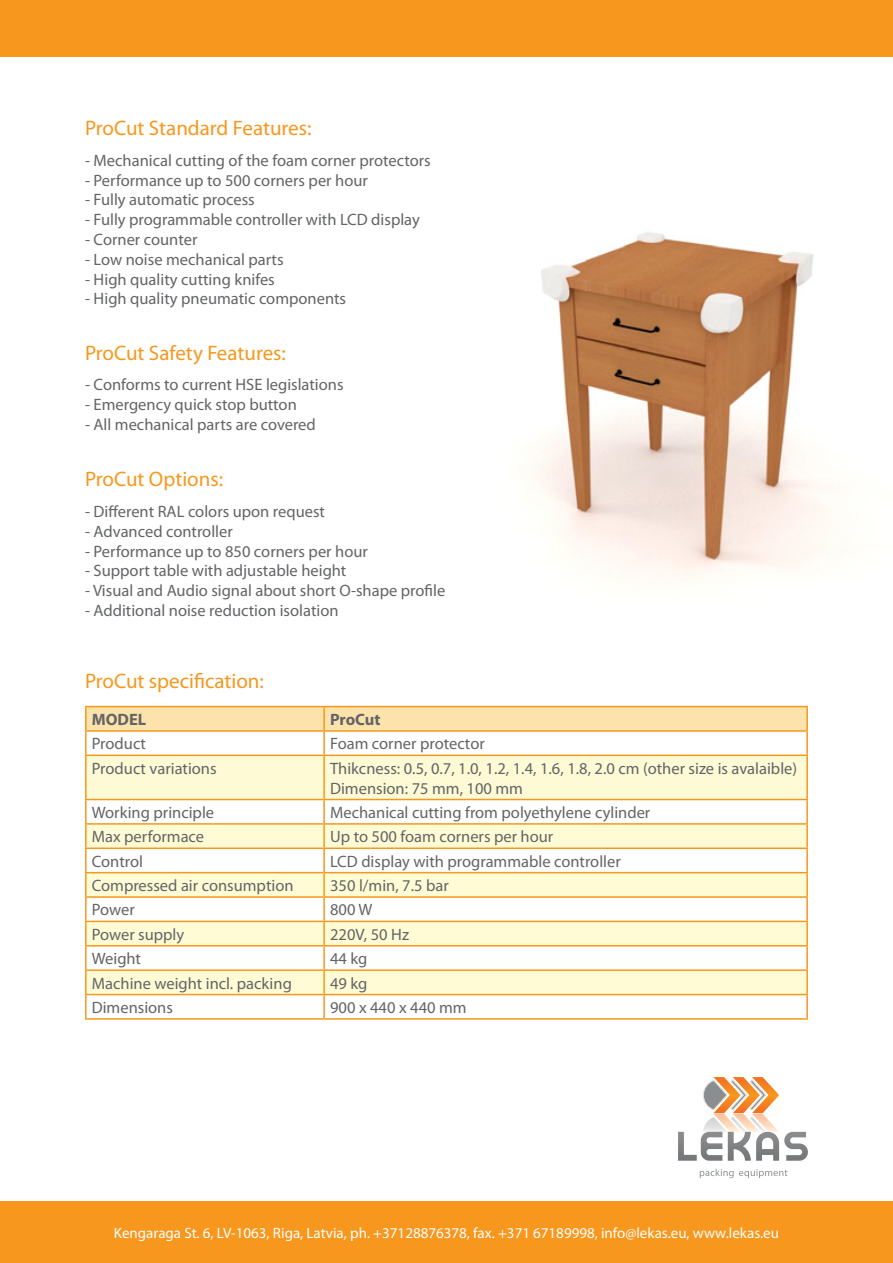
<style>
.page{position:relative;width:893px;height:1263px;background:#fff}
.page>*{position:absolute;margin:0;border:0;box-sizing:border-box;transform-origin:0 0}
.t1{font:21px "Myriad Pro";color:#f8971d}
.t2{font:16.5px/19.8px "Myriad Pro";color:#636466}
.t3{font:700 16.5px "Myriad Pro";color:#636466}
.t4{font:15px "Myriad Pro";color:#fff}
</style>
<div class="page">
<div style="left:0;top:0;width:893px;height:57px;background:#f8971d"></div>
<div style="left:0;top:1201px;width:893px;height:62px;background:#f8971d"></div>
<div style="left:87px;top:707px;width:719px;height:23px;background:#fce2ab"></div>
<div style="left:86px;top:755px;width:238px;height:44px;background:#fdfad5"></div>
<div style="left:324px;top:755px;width:483px;height:44px;background:#fdfad5"></div>
<div style="left:87px;top:825px;width:719px;height:22px;background:#fffcd5"></div>
<div style="left:87px;top:873px;width:719px;height:23px;background:#fffcd5"></div>
<div style="left:87px;top:922px;width:719px;height:23px;background:#fffcd5"></div>
<div style="left:87px;top:971px;width:719px;height:23px;background:#fffcd5"></div>
<hr style="left:85px;top:732px;width:2px;height:23px;background:#f8971d">
<hr style="left:323px;top:732px;width:2px;height:23px;background:#f8971d">
<hr style="left:806px;top:732px;width:2px;height:23px;background:#f8971d">
<hr style="left:85px;top:755px;width:239px;height:1px;background:#f8971d">
<hr style="left:85px;top:756px;width:2px;height:43px;background:#f8971d">
<hr style="left:323px;top:756px;width:2px;height:43px;background:#f8971d">
<hr style="left:806px;top:756px;width:2px;height:43px;background:#f8971d">
<hr style="left:85px;top:799px;width:238px;height:1px;background:#f8971d">
<hr style="left:85px;top:800px;width:2px;height:23px;background:#f8971d">
<hr style="left:85px;top:849px;width:2px;height:23px;background:#f8971d">
<hr style="left:85px;top:898px;width:2px;height:23px;background:#f8971d">
<hr style="left:85px;top:946px;width:2px;height:23px;background:#f8971d">
<hr style="left:323px;top:995px;width:2px;height:23px;background:#f8971d">
<hr style="left:806px;top:995px;width:2px;height:23px;background:#f8971d">
<hr style="left:323px;top:800px;width:2px;height:23px;background:#f8971d">
<hr style="left:806px;top:800px;width:2px;height:23px;background:#f8971d">
<hr style="left:323px;top:825px;width:2px;height:22px;background:#f8971d">
<hr style="left:806px;top:825px;width:2px;height:22px;background:#f8971d">
<hr style="left:323px;top:849px;width:2px;height:23px;background:#f8971d">
<hr style="left:806px;top:849px;width:2px;height:23px;background:#f8971d">
<hr style="left:323px;top:873px;width:2px;height:23px;background:#f8971d">
<hr style="left:806px;top:873px;width:2px;height:23px;background:#f8971d">
<hr style="left:323px;top:922px;width:2px;height:23px;background:#f8971d">
<hr style="left:806px;top:922px;width:2px;height:23px;background:#f8971d">
<hr style="left:323px;top:946px;width:2px;height:23px;background:#f8971d">
<hr style="left:806px;top:946px;width:2px;height:23px;background:#f8971d">
<hr style="left:323px;top:971px;width:2px;height:23px;background:#f8971d">
<hr style="left:806px;top:971px;width:2px;height:23px;background:#f8971d">
<hr style="left:85px;top:823px;width:238px;height:2px;background:#f8971d">
<hr style="left:85px;top:825px;width:2px;height:22px;background:#f8971d">
<hr style="left:85px;top:847px;width:238px;height:2px;background:#f8971d">
<hr style="left:323px;top:799px;width:485px;height:1px;background:#f8971d">
<hr style="left:323px;top:823px;width:485px;height:2px;background:#f8971d">
<hr style="left:324px;top:755px;width:484px;height:1px;background:#f8971d">
<hr style="left:85px;top:872px;width:238px;height:1px;background:#f8971d">
<hr style="left:85px;top:873px;width:2px;height:23px;background:#f8971d">
<hr style="left:85px;top:896px;width:238px;height:2px;background:#f8971d">
<hr style="left:323px;top:847px;width:485px;height:2px;background:#f8971d">
<hr style="left:323px;top:872px;width:485px;height:1px;background:#f8971d">
<hr style="left:85px;top:921px;width:238px;height:1px;background:#f8971d">
<hr style="left:85px;top:922px;width:2px;height:23px;background:#f8971d">
<hr style="left:85px;top:945px;width:238px;height:1px;background:#f8971d">
<hr style="left:323px;top:896px;width:485px;height:2px;background:#f8971d">
<hr style="left:323px;top:898px;width:2px;height:23px;background:#f8971d">
<hr style="left:323px;top:921px;width:485px;height:1px;background:#f8971d">
<hr style="left:806px;top:898px;width:2px;height:23px;background:#f8971d">
<hr style="left:85px;top:969px;width:238px;height:2px;background:#f8971d">
<hr style="left:85px;top:971px;width:2px;height:23px;background:#f8971d">
<hr style="left:85px;top:994px;width:238px;height:1px;background:#f8971d">
<hr style="left:85px;top:995px;width:2px;height:23px;background:#f8971d">
<hr style="left:85px;top:1018px;width:239px;height:2px;background:#f8971d">
<hr style="left:323px;top:945px;width:485px;height:1px;background:#f8971d">
<hr style="left:323px;top:969px;width:485px;height:2px;background:#f8971d">
<hr style="left:323px;top:994px;width:485px;height:1px;background:#f8971d">
<hr style="left:324px;top:1018px;width:484px;height:2px;background:#f8971d">
<hr style="left:85px;top:706px;width:239px;height:1px;background:#f8971d">
<hr style="left:85px;top:707px;width:2px;height:23px;background:#f8971d">
<hr style="left:85px;top:730px;width:239px;height:2px;background:#f8971d">
<hr style="left:324px;top:706px;width:484px;height:1px;background:#f8971d">
<hr style="left:323px;top:707px;width:2px;height:23px;background:#f8971d">
<hr style="left:324px;top:730px;width:484px;height:2px;background:#f8971d">
<hr style="left:806px;top:707px;width:2px;height:23px;background:#f8971d">
<svg style="left:678px;top:1077px;width:130px;height:84px"></svg>
<svg style="left:700px;top:1169px;width:87px;height:9px"></svg>
<img style="left:536px;top:232px;width:294px;height:348px">
<p class="t1" style="left:85px;top:115px;width:228px">ProCut Standard Features:</p>
<p class="t2" style="left:85px;top:150px;width:347px">- Mechanical cutting of the foam corner protectors</p>
<p class="t2" style="left:85px;top:170px;width:284px">- Performance up to 500 corners per hour</p>
<p class="t2" style="left:85px;top:190px;width:171px">- Fully automatic process</p>
<p class="t2" style="left:85px;top:210px;width:336px">- Fully programmable controller with LCD display</p>
<p class="t2" style="left:85px;top:229px;width:114px">- Corner counter</p>
<p class="t2" style="left:85px;top:249px;width:200px">- Low noise mechanical parts</p>
<p class="t2" style="left:85px;top:269px;width:191px">- High quality cutting knifes</p>
<p class="t2" style="left:85px;top:289px;width:263px">- High quality pneumatic components</p>
<p class="t1" style="left:85px;top:340px;width:202px">ProCut Safety Features:</p>
<p class="t2" style="left:85px;top:375px;width:260px">- Conforms to current HSE legislations</p>
<p class="t2" style="left:85px;top:394px;width:213px">- Emergency quick stop button</p>
<p class="t2" style="left:85px;top:414px;width:232px">- All mechanical parts are covered</p>
<p class="t1" style="left:85px;top:466px;width:140px">ProCut Options:</p>
<p class="t2" style="left:85px;top:501px;width:242px">- Different RAL colors upon request</p>
<p class="t2" style="left:85px;top:521px;width:149px">- Advanced controller</p>
<p class="t2" style="left:85px;top:541px;width:284px">- Performance up to 850 corners per hour</p>
<p class="t2" style="left:85px;top:561px;width:263px">- Support table with adjustable height</p>
<p class="t2" style="left:85px;top:580px;width:362px">- Visual and Audio signal about short O-shape profile</p>
<p class="t2" style="left:85px;top:600px;width:255px">- Additional noise reduction isolation</p>
<p class="t1" style="left:85px;top:668px;width:180px">ProCut specification:</p>
<p class="t3" style="left:92px;top:709px;width:56px">MODEL</p>
<p class="t3" style="left:330px;top:709px;width:52px">ProCut</p>
<p class="t2" style="left:92px;top:734px;width:56px">Product</p>
<p class="t2" style="left:330px;top:734px;width:156px">Foam corner protector</p>
<p class="t2" style="left:92px;top:758px;width:126px">Product variations</p>
<p class="t2" style="left:330px;top:758px;width:469px">Thikcness: 0.5, 0.7, 1.0, 1.2, 1.4, 1.6, 1.8, 2.0 cm (other size is avalaible)<br>Dimension: 75 mm, 100 mm</p>
<p class="t2" style="left:92px;top:802px;width:124px">Working principle</p>
<p class="t2" style="left:330px;top:802px;width:322px">Mechanical cutting from polyethylene cylinder</p>
<p class="t2" style="left:92px;top:826px;width:114px">Max performace</p>
<p class="t2" style="left:330px;top:826px;width:225px">Up to 500 foam corners per hour</p>
<p class="t2" style="left:92px;top:851px;width:53px">Control</p>
<p class="t2" style="left:330px;top:851px;width:292px">LCD display with programmable controller</p>
<p class="t2" style="left:92px;top:875px;width:203px">Compressed air consumption</p>
<p class="t2" style="left:330px;top:875px;width:120px">350 l/min, 7.5 bar</p>
<p class="t2" style="left:92px;top:900px;width:44px">Power</p>
<p class="t2" style="left:330px;top:900px;width:44px">800 W</p>
<p class="t2" style="left:92px;top:924px;width:94px">Power supply</p>
<p class="t2" style="left:330px;top:924px;width:81px">220V, 50 Hz</p>
<p class="t2" style="left:92px;top:948px;width:51px">Weight</p>
<p class="t2" style="left:330px;top:948px;width:39px">44 kg</p>
<p class="t2" style="left:92px;top:973px;width:202px">Machine weight incl. packing</p>
<p class="t2" style="left:330px;top:973px;width:39px">49 kg</p>
<p class="t2" style="left:92px;top:997px;width:83px">Dimensions</p>
<p class="t2" style="left:330px;top:997px;width:138px">900 x 440 x 440 mm</p>
<p class="t4" style="left:114px;top:1223px;width:667px">Kengaraga St. 6, LV-1063, Riga, Latvia, ph. +37128876378, fax. +371 67189998, info@lekas.eu, www.lekas.eu</p>
</div>
